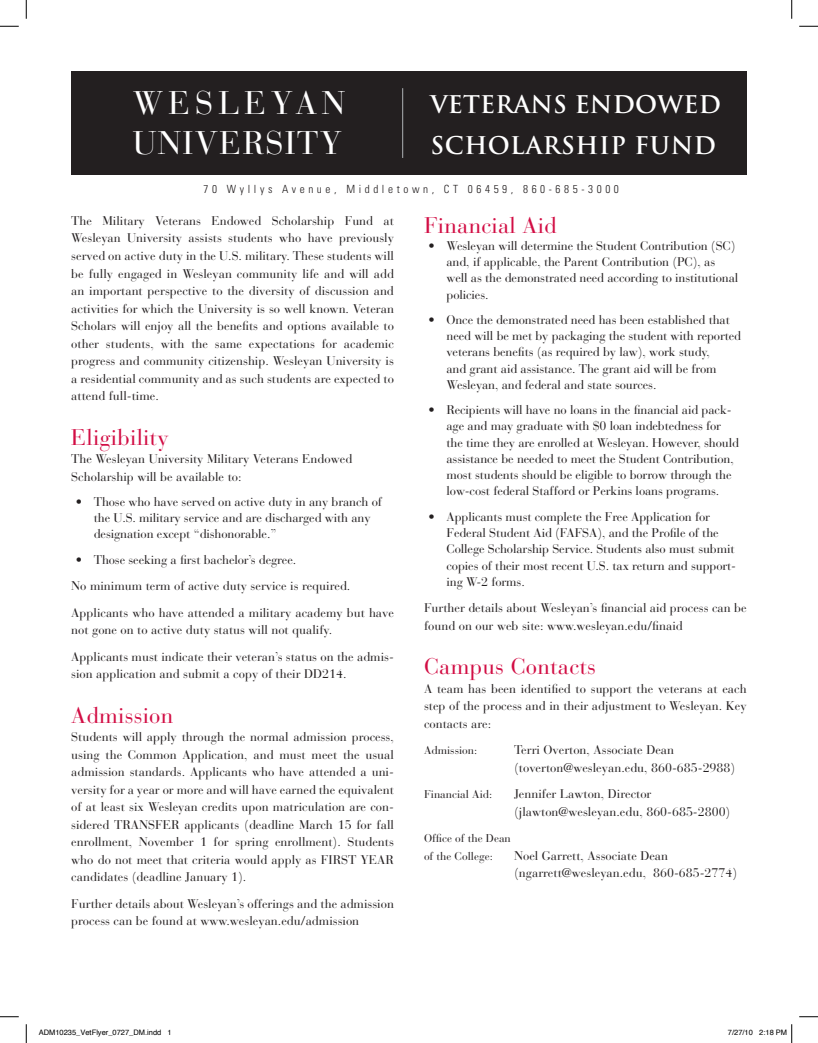
<style>
.page{position:relative;width:818px;height:1043px;background:#fff}
.page>*{position:absolute;margin:0;border:0;box-sizing:border-box;transform-origin:0 0}
.t1{font:32.5px/40px "Bauer Bodoni";letter-spacing:.04em;color:#fff}
.Head{font:700 23.75px/41.2px "Trajan";letter-spacing:.01em;color:#fff}
.Head-2{font:22.5px "Bauer Bodoni";letter-spacing:.01em;color:#d20d44}
.Body{font:12.5px/17.5px "Bauer Bodoni";color:#231f20}
.Bullets{font:12.5px/16.2px "Bauer Bodoni";letter-spacing:-.01em;color:#231f20}
.Contacts{font:12.5px/17.5px "Bauer Bodoni";color:#231f20}
.Contacts-2{font:11.25px "Bauer Bodoni";color:#231f20}
.Bullets-2{font:300 condensed 11.25px "Univers LT Std";letter-spacing:.32em;color:#231f20}
.t2{font:7.5px "Helvetica";color:#000}
</style>
<div class="page">
<div style="left:71px;top:71px;width:675px;height:103px;background:#231f20"></div>
<hr style="left:402px;top:88px;width:1px;height:70px;background:#939598">
<svg style="left:0;top:25px;width:19px;height:2px"></svg>
<svg style="left:799px;top:25px;width:19px;height:2px"></svg>
<svg style="left:0;top:1016px;width:19px;height:1px"></svg>
<svg style="left:799px;top:1016px;width:19px;height:1px"></svg>
<svg style="left:25px;top:0;width:2px;height:19px"></svg>
<svg style="left:25px;top:1024px;width:2px;height:18px"></svg>
<svg style="left:791px;top:0;width:1px;height:19px"></svg>
<svg style="left:791px;top:1024px;width:1px;height:18px"></svg>
<p class="t1" style="left:133px;top:83px;width:214px">WESLEYAN<br>UNIVERSITY</p>
<p class="Bullets-2" style="left:203px;top:182px;width:417px">70 Wyllys Avenue, Middletown, CT 06459, 860-685-3000</p>
<p class="Head" style="left:430px;top:84px;width:292px">VETERANS ENDOWED<br>SCHOLARSHIP FUND</p>
<p class="Body" style="left:71px;top:212px;width:324px;text-align:justify">The Military Veterans Endowed Scholarship Fund at Wesleyan University assists students who have previously served on active duty in the U.S. military. These students will be fully engaged in Wesleyan community life and will add an important perspective to the diversity of discussion and activities for which the University is so well known. Veteran Scholars will enjoy all the benefits and options available to other students, with the same expectations for academic progress and community citizenship. Wesleyan University is a residential community and as such students are expected to attend full-time.</p>
<p class="Head-2" style="left:71px;top:423px;width:99px">Eligibility</p>
<p class="Body" style="left:71px;top:450px;width:282px">The Wesleyan University Military Veterans Endowed<br>Scholarship will be available to:</p>
<p class="Bullets" style="left:94px;top:493px;width:290px;text-indent:-18px">• Those who have served on active duty in any branch of the U.S. military service and are discharged with any designation except “dishonorable.”</p>
<p class="Bullets" style="left:76px;top:551px;width:222px">• Those seeking a first bachelor’s degree.</p>
<p class="Body" style="left:71px;top:577px;width:280px">No minimum term of active duty service is required.</p>
<p class="Body" style="left:71px;top:603px;width:324px">Applicants who have attended a military academy but have not gone on to active duty status will not qualify.</p>
<p class="Body" style="left:71px;top:647px;width:324px">Applicants must indicate their veteran’s status on the admis&shy;sion application and submit a copy of their DD214.</p>
<p class="Head-2" style="left:71px;top:701px;width:103px">Admission</p>
<p class="Body" style="left:71px;top:728px;width:324px;text-align:justify">Students will apply through the normal admission process, using the Common Application, and must meet the usual admission standards. Applicants who have attended a uni&shy;versity for a year or more and will have earned the equivalent of at least six Wesleyan credits upon matriculation are con&shy;sidered TRANSFER applicants (deadline March 15 for fall enrollment, November 1 for spring enrollment). Students who do not meet that criteria would apply as FIRST YEAR candidates (deadline January 1).</p>
<p class="Body" style="left:71px;top:894px;width:324px">Further details about Wesleyan’s offerings and the admission process can be found at www.wesleyan.edu/admission</p>
<p class="Head-2" style="left:424px;top:211px;width:134px">Financial Aid</p>
<p class="Bullets" style="left:446px;top:237px;width:293px;text-indent:-18px">• Wesleyan will determine the Student Contribution (SC) and, if applicable, the Parent Contribution (PC), as well as the demonstrated need according to institutional policies.</p>
<p class="Bullets" style="left:446px;top:311px;width:296px;text-indent:-18px">• Once the demonstrated need has been established that need will be met by packaging the student with reported veterans benefits (as required by law), work study,<br>and grant aid assistance. The grant aid will be from Wesleyan, and federal and state sources.</p>
<p class="Bullets" style="left:446px;top:402px;width:294px;text-indent:-18px">• Recipients will have no loans in the financial aid pack&shy;age and may graduate with $0 loan indebtedness for the time they are enrolled at Wesleyan. However, should assistance be needed to meet the Student Contribution, most students should be eligible to borrow through the low-cost federal Stafford or Perkins loans programs.</p>
<p class="Bullets" style="left:446px;top:508px;width:291px;text-indent:-18px">• Applicants must complete the Free Application for Federal Student Aid (FAFSA), and the Profile of the College Scholarship Service. Students also must submit copies of their most recent U.S. tax return and support&shy;ing W-2 forms.</p>
<p class="Body" style="left:424px;top:599px;width:324px">Further details about Wesleyan’s financial aid process can be found on our web site: www.wesleyan.edu/finaid</p>
<p class="Head-2" style="left:424px;top:653px;width:173px">Campus Contacts</p>
<p class="Body" style="left:424px;top:680px;width:324px;text-align:justify">A team has been identified to support the veterans at each step of the process and in their adjustment to Wesleyan. Key contacts are:</p>
<p class="Contacts-2" style="left:424px;top:743px;width:55px">Admission:</p>
<p class="Contacts" style="left:514px;top:741px;width:223px">Terri Overton, Associate Dean (toverton@wesleyan.edu, 860-685-2988)</p>
<p class="Contacts-2" style="left:424px;top:787px;width:70px">Financial Aid:</p>
<p class="Contacts" style="left:514px;top:785px;width:218px">Jennifer Lawton, Director (jlawton@wesleyan.edu, 860-685-2800)</p>
<p class="Contacts-2" style="left:424px;top:831px;width:88px">Office of the Dean</p>
<p class="Contacts-2" style="left:424px;top:849px;width:70px">of the College:</p>
<p class="Contacts" style="left:514px;top:847px;width:225px">Noel Garrett, Associate Dean (ngarrett@wesleyan.edu, 860-685-2774)</p>
<p class="t2" style="left:39px;top:1027px;width:134px">ADM10235_VetFlyer_0727_DM.indd 1</p>
<p class="t2" style="left:728px;top:1027px;width:61px">7/27/10 2:18 PM</p>
</div>
